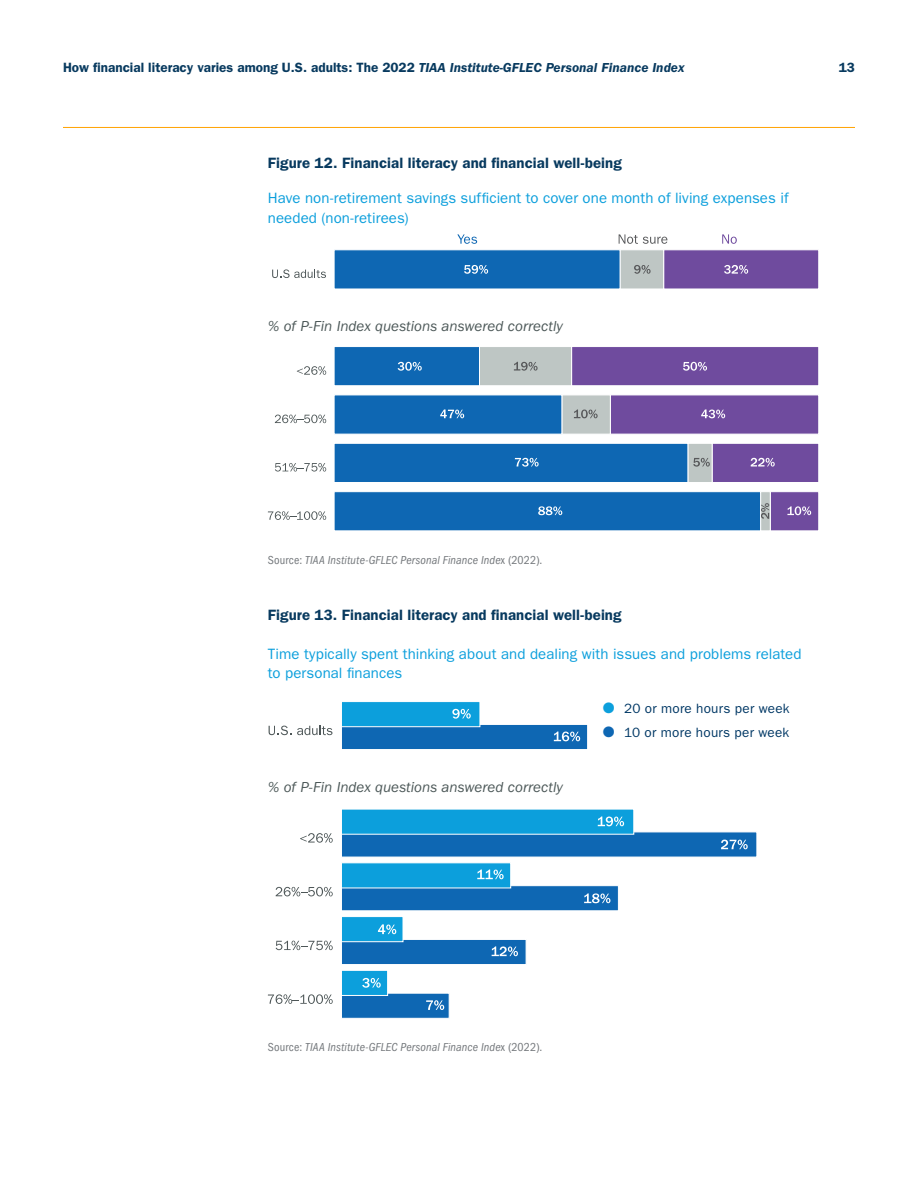
<style>
.page{position:relative;width:918px;height:1188px;background:#fff}
.page>*{position:absolute;margin:0;border:0;box-sizing:border-box;transform-origin:0 0}
.t1{font:15px/19.5px "ITC Franklin Gothic Std";letter-spacing:.005em;color:#0c9fdc}
.t2{font:600 15px "ITC Franklin Gothic Std";letter-spacing:.005em;color:#083a5f}
.t3{font:italic 15px "ITC Franklin Gothic Std";color:#4c5858}
.t4{font:600 13.5px "ITC Franklin Gothic Std";color:#083a5f}
.t5{font:13.5px "ITC Franklin Gothic Std";letter-spacing:.02em;color:#003865}
.Footnote{font:italic condensed 12px "ITC Franklin Gothic Std";letter-spacing:.01em;color:#74787c}
.s1{font-style:italic}
.s2{font-style:normal}
.s3{color:#0c9fdc}
.s4{color:#0e67b3}
</style>
<div class="page">
<hr style="left:63px;top:127px;width:792px;height:1px;background:#ffa300">
<div style="left:663px;top:249px;width:156px;height:40px;background:#6f4b9e;border:1px solid #fff"></div>
<div style="left:571px;top:346px;width:248px;height:40px;background:#6f4b9e;border:1px solid #fff"></div>
<div style="left:610px;top:395px;width:209px;height:39px;background:#6f4b9e"></div>
<div style="left:712px;top:443px;width:107px;height:40px;background:#6f4b9e;border:1px solid #fff"></div>
<div style="left:770px;top:491px;width:49px;height:40px;background:#6f4b9e;border:1px solid #fff"></div>
<div style="left:620px;top:249px;width:44px;height:40px;background:#bec6c4;border:1px solid #fff"></div>
<div style="left:479px;top:346px;width:93px;height:40px;background:#bec6c4;border:1px solid #fff"></div>
<div style="left:562px;top:395px;width:49px;height:39px;background:#bec6c4;border:1px solid #fff"></div>
<div style="left:688px;top:443px;width:24px;height:40px;background:#bec6c4;border:1px solid #fff"></div>
<div style="left:760px;top:491px;width:11px;height:40px;background:#bec6c4;border:1px solid #fff"></div>
<div style="left:334px;top:249px;width:286px;height:40px;background:#0e67b3;border:1px solid #fff"></div>
<div style="left:334px;top:346px;width:146px;height:40px;background:#0e67b3;border:1px solid #fff"></div>
<div style="left:334px;top:395px;width:228px;height:39px;background:#0e67b3"></div>
<div style="left:334px;top:443px;width:354px;height:40px;background:#0e67b3;border:1px solid #fff"></div>
<div style="left:334px;top:491px;width:427px;height:40px;background:#0e67b3;border:1px solid #fff"></div>
<svg style="left:268px;top:511px;width:58px;height:9px"></svg>
<svg style="left:275px;top:463px;width:51px;height:9px"></svg>
<svg style="left:275px;top:415px;width:51px;height:8px"></svg>
<svg style="left:297px;top:366px;width:29px;height:9px"></svg>
<svg style="left:272px;top:269px;width:54px;height:9px"></svg>
<svg style="left:464px;top:265px;width:24px;height:9px"></svg>
<svg style="left:634px;top:265px;width:17px;height:9px"></svg>
<svg style="left:514px;top:362px;width:24px;height:9px"></svg>
<svg style="left:683px;top:362px;width:24px;height:9px"></svg>
<svg style="left:701px;top:410px;width:24px;height:8px"></svg>
<svg style="left:751px;top:458px;width:24px;height:9px"></svg>
<svg style="left:787px;top:506px;width:24px;height:9px"></svg>
<svg style="left:574px;top:410px;width:24px;height:8px"></svg>
<svg style="left:693px;top:458px;width:17px;height:9px"></svg>
<svg style="left:761px;top:503px;width:8px;height:16px"></svg>
<svg style="left:724px;top:265px;width:24px;height:9px"></svg>
<svg style="left:398px;top:362px;width:24px;height:9px"></svg>
<svg style="left:440px;top:410px;width:24px;height:8px"></svg>
<svg style="left:515px;top:458px;width:24px;height:9px"></svg>
<svg style="left:538px;top:506px;width:24px;height:9px"></svg>
<svg style="left:457px;top:234px;width:20px;height:10px"></svg>
<svg style="left:722px;top:234px;width:15px;height:10px"></svg>
<svg style="left:619px;top:234px;width:48px;height:10px"></svg>
<div style="left:341px;top:724px;width:247px;height:26px;background:#0e67b3;border:1px solid #fff"></div>
<div style="left:341px;top:832px;width:416px;height:25px;background:#0e67b3"></div>
<div style="left:341px;top:885px;width:278px;height:26px;background:#0e67b3;border:1px solid #fff"></div>
<div style="left:341px;top:939px;width:185px;height:26px;background:#0e67b3;border:1px solid #fff"></div>
<div style="left:341px;top:993px;width:109px;height:26px;background:#0e67b3;border:1px solid #fff"></div>
<div style="left:341px;top:701px;width:139px;height:26px;background:#0c9fdc;border:1px solid #fff"></div>
<div style="left:341px;top:809px;width:293px;height:26px;background:#0c9fdc"></div>
<div style="left:341px;top:862px;width:170px;height:26px;background:#0c9fdc;border:1px solid #fff"></div>
<div style="left:341px;top:916px;width:62px;height:26px;background:#0c9fdc;border:1px solid #fff"></div>
<div style="left:341px;top:970px;width:47px;height:26px;background:#0c9fdc;border:1px solid #fff"></div>
<svg style="left:268px;top:994px;width:65px;height:10px"></svg>
<svg style="left:276px;top:941px;width:57px;height:9px"></svg>
<svg style="left:276px;top:887px;width:57px;height:9px"></svg>
<svg style="left:300px;top:833px;width:33px;height:10px"></svg>
<svg style="left:269px;top:726px;width:22px;height:9px"></svg>
<svg style="left:297px;top:726px;width:35px;height:9px"></svg>
<svg style="left:452px;top:709px;width:19px;height:10px"></svg>
<svg style="left:554px;top:732px;width:26px;height:9px"></svg>
<svg style="left:598px;top:817px;width:26px;height:9px"></svg>
<svg style="left:477px;top:870px;width:27px;height:9px"></svg>
<svg style="left:378px;top:924px;width:18px;height:10px"></svg>
<svg style="left:492px;top:946px;width:26px;height:10px"></svg>
<svg style="left:721px;top:840px;width:27px;height:9px"></svg>
<svg style="left:426px;top:1000px;width:18px;height:10px"></svg>
<svg style="left:362px;top:978px;width:19px;height:10px"></svg>
<svg style="left:584px;top:893px;width:26px;height:10px"></svg>
<p class="t4" style="left:63px;top:60px;width:623px">How financial literacy varies among U.S. adults: The 2022 <span class="s1">TIAA Institute-GFLEC Personal Finance Index</span></p>
<p class="t4" style="left:839px;top:60px;width:18px">13</p>
<p class="t2" style="left:268px;top:154px;width:356px">Figure 12. Financial literacy and financial well-being</p>
<p class="t1" style="left:268px;top:189px;width:522px">Have non-retirement savings sufficient to cover one month of living expenses if needed (non-retirees)</p>
<p class="t3" style="left:268px;top:318px;width:297px">% of P-Fin Index questions answered correctly</p>
<p class="Footnote" style="left:268px;top:553px;width:276px"><span class="s2">Source:</span> TIAA Institute-GFLEC Personal Finance Inde<span class="s2">x (2022).</span></p>
<p class="t2" style="left:268px;top:606px;width:355px">Figure 13. Financial literacy and financial well-being</p>
<p class="t1" style="left:268px;top:644px;width:535px">Time typically spent thinking about and dealing with issues and problems related to personal finances</p>
<p class="t3" style="left:268px;top:779px;width:297px">% of P-Fin Index questions answered correctly</p>
<p class="t5" style="left:603px;top:700px;width:188px"><span class="s3">●</span> 20 or more hours per week</p>
<p class="t5" style="left:603px;top:724px;width:188px"><span class="s4">●</span> 10 or more hours per week</p>
<p class="Footnote" style="left:268px;top:1040px;width:276px"><span class="s2">Source:</span> TIAA Institute-GFLEC Personal Finance Inde<span class="s2">x (2022).</span></p>
</div>
